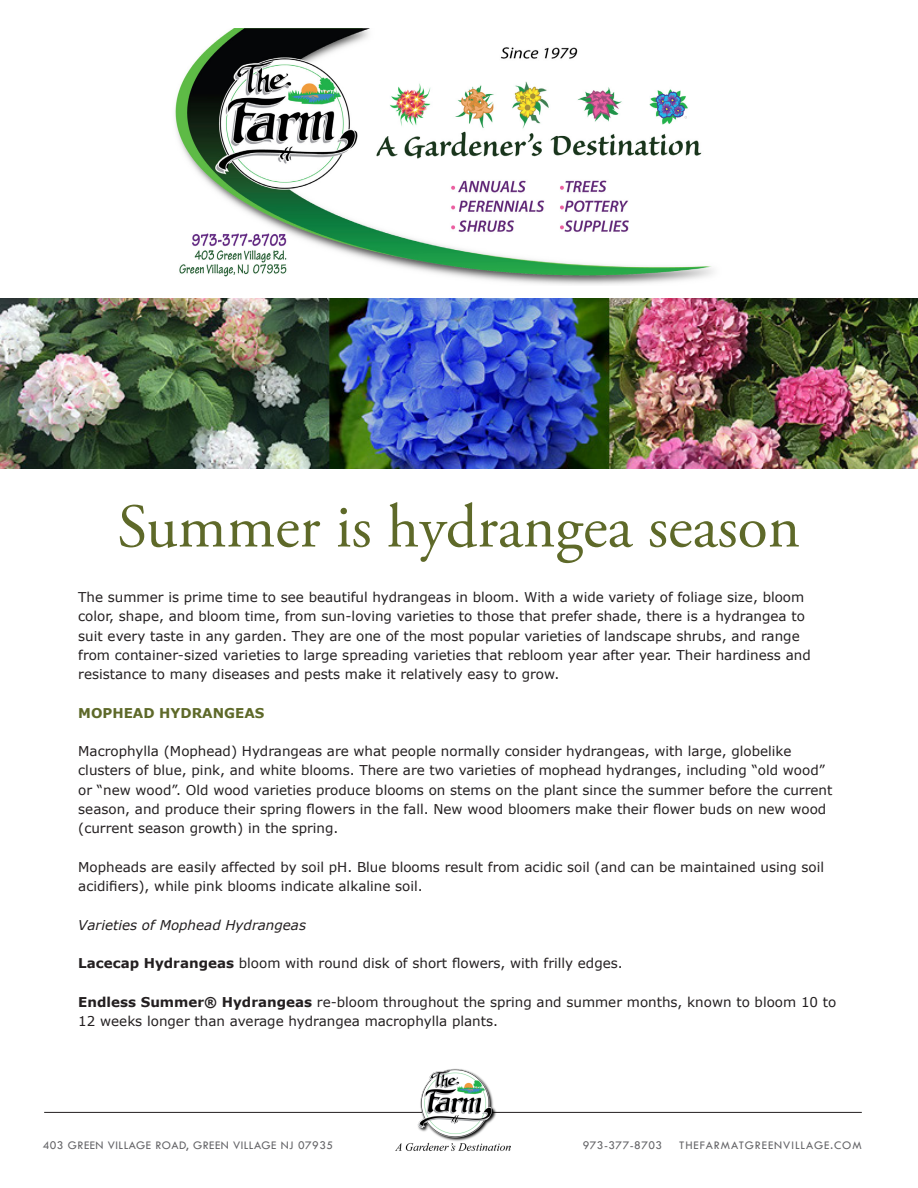
<style>
.page{position:relative;width:918px;height:1188px;background:#fff}
.page>*{position:absolute;margin:0;border:0;box-sizing:border-box;transform-origin:0 0}
.t1{font:61.95px "Adobe Garamond Pro";color:#5e6929}
.t2{font:13.5px/19.2px "Verdana";color:#231f20}
.t3{font:italic 13.5px "Verdana";color:#231f20}
.t4{font:700 13.5px "Verdana";color:#5e6929}
.t5{font:12px "Tw Cen";letter-spacing:.04em;color:#636366}
.t6{font:12px "Tw Cen";letter-spacing:.08em;color:#636366}
.s1{font-weight:700}
</style>
<div class="page">
<hr style="left:44px;top:1112px;width:818px;height:1px;background:#231f20">
<img style="left:396px;top:1068px;width:114px;height:83px">
<img style="left:0;top:298px;width:917px;height:170px">
<img style="left:175px;top:28px;width:539px;height:257px">
<p class="t1" style="left:117px;top:490px;width:684px">Summer is hydrangea season</p>
<p class="t2" style="left:78px;top:587px;width:734px">The summer is prime time to see beautiful hydrangeas in bloom. With a wide variety of foliage size, bloom color, shape, and bloom time, from sun-loving varieties to those that prefer shade, there is a hydrangea to suit every taste in any garden. They are one of the most popular varieties of landscape shrubs, and range from container-sized varieties to large spreading varieties that rebloom year after year. Their hardiness and resistance to many diseases and pests make it relatively easy to grow.</p>
<p class="t4" style="left:78px;top:703px;width:188px">MOPHEAD HYDRANGEAS</p>
<p class="t2" style="left:78px;top:742px;width:756px">Macrophylla (Mophead) Hydrangeas are what people normally consider hydrangeas, with large, globelike clusters of blue, pink, and white blooms. There are two varieties of mophead hydranges, including “old wood” or “new wood”. Old wood varieties produce blooms on stems on the plant since the summer before the current season, and produce their spring flowers in the fall. New wood bloomers make their flower buds on new wood (current season growth) in the spring.</p>
<p class="t2" style="left:78px;top:857px;width:747px">Mopheads are easily affected by soil pH. Blue blooms result from acidic soil (and can be maintained using soil acidifiers), while pink blooms indicate alkaline soil.</p>
<p class="t3" style="left:78px;top:915px;width:229px">Varieties of Mophead Hydrangeas</p>
<p class="t2" style="left:78px;top:953px;width:546px"><span class="s1">Lacecap Hydrangeas</span> bloom with round disk of short flowers, with frilly edges.</p>
<p class="t2" style="left:78px;top:992px;width:760px"><span class="s1">Endless Summer® Hydrangeas</span> re-bloom throughout the spring and summer months, known to bloom 10 to<br>12 weeks longer than average hydrangea macrophylla plants.</p>
<p class="t5" style="left:43px;top:1138px;width:292px">403 GREEN VILLAGE ROAD, GREEN VILLAGE NJ 07935</p>
<p class="t5" style="left:583px;top:1138px;width:81px">973-377-8703</p>
<p class="t6" style="left:679px;top:1138px;width:184px">THEFARMATGREENVILLAGE.COM</p>
</div>
